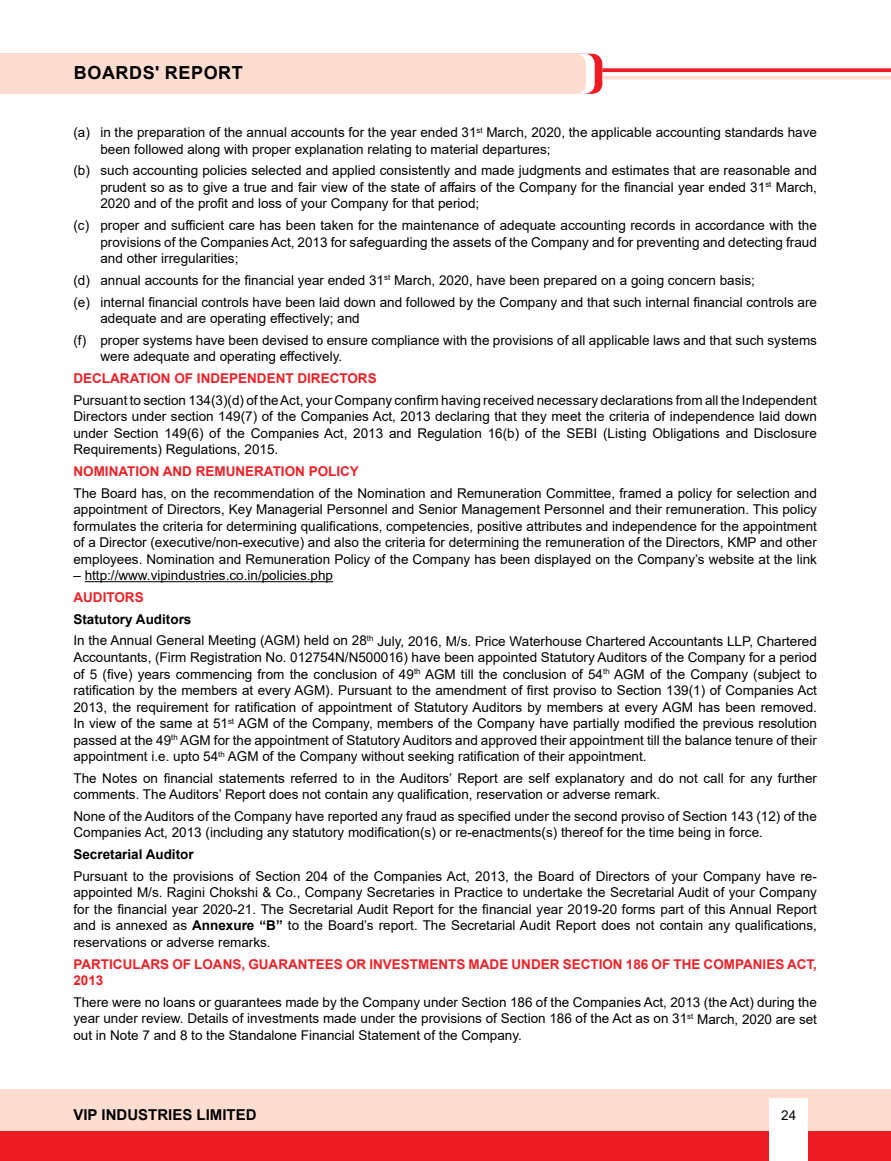
<style>
.page{position:relative;width:891px;height:1161px;background:#fff}
.page>*{position:absolute;margin:0;border:0;box-sizing:border-box;transform-origin:0 0}
.t1{font:700 18px "Arial";letter-spacing:.035em;color:#000}
.t2{font:700 15px "Arial";color:#000}
.t3{font:13.5px/16.5px "Arial";color:#000;text-align:justify}
.t4{font:700 13.5px/16.5px "Arial";color:#ec2127}
.t5{font:700 13.5px "Arial";color:#000}
.s1{font-weight:700}
</style>
<div class="page">
<div style="left:0;top:54px;width:602px;height:40px;background:#fdddcf"></div>
<svg style="left:602px;top:76px;width:288px;height:4px"></svg>
<svg style="left:602px;top:68px;width:288px;height:4px"></svg>
<div style="left:0;top:1090px;width:891px;height:56px;background:#fdddcf"></div>
<div style="left:0;top:1132px;width:891px;height:29px;background:#ed1c24"></div>
<div style="left:770px;top:1098px;width:38px;height:63px;background:#fff"></div>
<hr style="left:85px;top:581px;width:248px;height:1px;background:#000">
<h1 class="t1" style="left:74px;top:60px;width:119px">BOARDS' Report</h1>
<p class="t3" style="left:100px;top:124px;width:718px;text-indent:-27px">(a) in the preparation of the annual accounts for the year ended 31<sup>st</sup> March, 2020, the applicable accounting standards have been followed along with proper explanation relating to material departures;</p>
<p class="t3" style="left:100px;top:162px;width:718px;text-indent:-27px">(b) such accounting policies selected and applied consistently and made judgments and estimates that are reasonable and prudent so as to give a true and fair view of the state of affairs of the Company for the financial year ended 31<sup>st</sup> March, 2020 and of the profit and loss of your Company for that period;</p>
<p class="t3" style="left:100px;top:217px;width:718px;text-indent:-27px">(c) proper and sufficient care has been taken for the maintenance of adequate accounting records in accordance with the provisions of the Companies Act, 2013 for safeguarding the assets of the Company and for preventing and detecting fraud and other irregularities;</p>
<p class="t3" style="left:73px;top:269px;width:745px;line-height:21.8px">(d) annual accounts for the financial year ended 31<sup>st</sup> March, 2020, have been prepared on a going concern basis;<br>(e) internal financial controls have been laid down and followed by the Company and that such internal financial controls are</p>
<p class="t3" style="left:73px;top:307px;width:745px;line-height:21.8px;text-indent:27px">adequate and are operating effectively; and<br>(f) proper systems have been devised to ensure compliance with the provisions of all applicable laws and that such systems</p>
<p class="t3" style="left:100px;top:348px;width:243px">were adequate and operating effectively.</p>
<p class="t4" style="left:73px;top:370px;width:305px">DECLARATION OF INDEPENDENT DIRECTORS</p>
<p class="t3" style="left:73px;top:392px;width:745px">Pursuant to section 134(3)(d) of the Act, your Company confirm having received necessary declarations from all the Independent Directors under section 149(7) of the Companies Act, 2013 declaring that they meet the criteria of independence laid down under Section 149(6) of the Companies Act, 2013 and Regulation 16(b) of the SEBI (Listing Obligations and Disclosure Requirements) Regulations, 2015.</p>
<p class="t4" style="left:73px;top:463px;width:287px">NOMINATION AND REMUNERATION POLICY</p>
<p class="t3" style="left:73px;top:485px;width:745px">The Board has, on the recommendation of the Nomination and Remuneration Committee, framed a policy for selection and appointment of Directors, Key Managerial Personnel and Senior Management Personnel and their remuneration. This policy formulates the criteria for determining qualifications, competencies, positive attributes and independence for the appointment of a Director (executive/non-executive) and also the criteria for determining the remuneration of the Directors, KMP and other employees. Nomination and Remuneration Policy of the Company has been displayed on the Company’s website at the link</p>
<p class="t3" style="left:73px;top:567px;width:261px">– http://www.vipindustries.co.in/policies.php</p>
<p class="t4" style="left:73px;top:589px;width:72px">AUDITORS</p>
<p class="t3" style="left:73px;top:608px;width:745px;line-height:21.8px"><span class="s1">Statutory Auditors<br></span>In the Annual General Meeting (AGM) held on 28<sup>th</sup> July, 2016, M/s. Price Waterhouse Chartered Accountants LLP, Chartered</p>
<p class="t3" style="left:73px;top:649px;width:745px">Accountants, (Firm Registration No. 012754N/N500016) have been appointed Statutory Auditors of the Company for a period of 5 (five) years commencing from the conclusion of 49<sup>th</sup> AGM till the conclusion of 54<sup>th</sup> AGM of the Company (subject to ratification by the members at every AGM). Pursuant to the amendment of first proviso to Section 139(1) of Companies Act 2013, the requirement for ratification of appointment of Statutory Auditors by members at every AGM has been removed.<br>In view of the same at 51<sup>st</sup> AGM of the Company, members of the Company have partially modified the previous resolution passed at the 49<sup>th</sup> AGM for the appointment of Statutory Auditors and approved their appointment till the balance tenure of their appointment i.e. upto 54<sup>th</sup> AGM of the Company without seeking ratification of their appointment.</p>
<p class="t3" style="left:73px;top:770px;width:745px">The Notes on financial statements referred to in the Auditors’ Report are self explanatory and do not call for any further comments. The Auditors’ Report does not contain any qualification, reservation or adverse remark.</p>
<p class="t3" style="left:73px;top:808px;width:745px">None of the Auditors of the Company have reported any fraud as specified under the second proviso of Section 143 (12) of the<br>Companies Act, 2013 (including any statutory modification(s) or re-enactments(s) thereof for the time being in force.</p>
<p class="t5" style="left:73px;top:845px;width:122px">Secretarial Auditor</p>
<p class="t3" style="left:73px;top:868px;width:745px">Pursuant to the provisions of Section 204 of the Companies Act, 2013, the Board of Directors of your Company have re&shy;appointed M/s. Ragini Chokshi &amp; Co., Company Secretaries in Practice to undertake the Secretarial Audit of your Company for the financial year 2020-21. The Secretarial Audit Report for the financial year 2019-20 forms part of this Annual Report and is annexed as <span class="s1">Annexure “B”</span> to the Board’s report. The Secretarial Audit Report does not contain any qualifications, reservations or adverse remarks.</p>
<p class="t4" style="left:73px;top:956px;width:745px">PARTICULARS OF LOANS, GUARANTEES OR INVESTMENTS MADE UNDER SECTION 186 OF THE COMPANIES ACT,<br>2013</p>
<p class="t3" style="left:73px;top:994px;width:745px">There were no loans or guarantees made by the Company under Section 186 of the Companies Act, 2013 (the Act) during the year under review. Details of investments made under the provisions of Section 186 of the Act as on 31<sup>st</sup> March, 2020 are set out in Note 7 and 8 to the Standalone Financial Statement of the Company.</p>
<p class="t2" style="left:73px;top:1104px;width:185px">VIP INDUSTRIES LIMITED</p>
<p class="t3" style="left:781px;top:1107px;width:17px">24</p>
</div>
